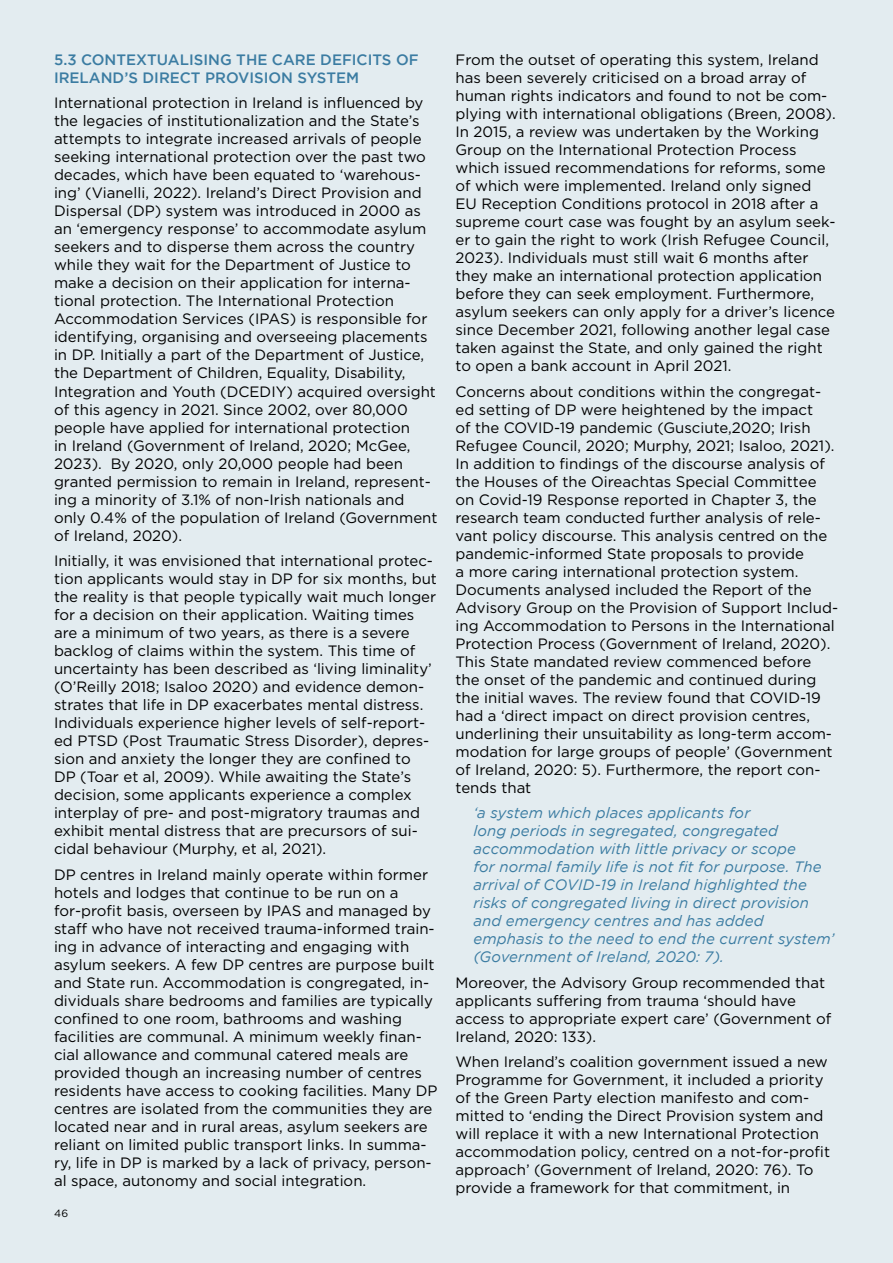
<style>
.page{position:relative;width:893px;height:1263px;background:#e3ecf0}
.page>*{position:absolute;margin:0;border:0;box-sizing:border-box;transform-origin:0 0}
.t1{font:15px/18px "Gotham";color:#000}
.t2{font:italic 15px/18px "Gotham";letter-spacing:.005em;color:#3b7ca2}
.t3{font:500 15px/18px "Gotham";color:#3b7ca2}
.t4{font:10.5px "Gotham";color:#000}
</style>
<div class="page">
<p class="t3" style="left:54px;top:50px;width:366px">5.3 CONTEXTUALISING THE CARE DEFICITS OF<br>IRELAND’S DIRECT PROVISION SYSTEM</p>
<p class="t1" style="left:54px;top:94px;width:385px">International protection in Ireland is influenced by the legacies of institutionalization and the State’s attempts to integrate increased arrivals of people seeking international protection over the past two decades, which have been equated to ‘warehous&shy;ing’ (Vianelli, 2022). Ireland’s Direct Provision and Dispersal (DP) system was introduced in 2000 as an ‘emergency response’ to accommodate asylum seekers and to disperse them across the country while they wait for the Department of Justice to make a decision on their application for interna&shy;tional protection. The International Protection Accommodation Services (IPAS) is responsible for identifying, organising and overseeing placements in DP. Initially a part of the Department of Justice, the Department of Children, Equality, Disability, Integration and Youth (DCEDIY) acquired oversight of this agency in 2021. Since 2002, over 80,000 people have applied for international protection<br>in Ireland (Government of Ireland, 2020; McGee, 2023). By 2020, only 20,000 people had been granted permission to remain in Ireland, represent&shy;ing a minority of 3.1% of non-Irish nationals and only 0.4% of the population of Ireland (Government of Ireland, 2020).</p>
<p class="t1" style="left:54px;top:551px;width:384px">Initially, it was envisioned that international protec&shy;tion applicants would stay in DP for six months, but the reality is that people typically wait much longer for a decision on their application. Waiting times are a minimum of two years, as there is a severe backlog of claims within the system. This time of uncertainty has been described as ‘living liminality’ (O’Reilly 2018; Isaloo 2020) and evidence demon&shy;strates that life in DP exacerbates mental distress.<br>Individuals experience higher levels of self-report&shy;ed PTSD (Post Traumatic Stress Disorder), depres&shy;sion and anxiety the longer they are confined to<br>DP (Toar et al, 2009). While awaiting the State’s decision, some applicants experience a complex interplay of pre- and post-migratory traumas and exhibit mental distress that are precursors of sui&shy;cidal behaviour (Murphy, et al, 2021).</p>
<p class="t1" style="left:54px;top:865px;width:385px">DP centres in Ireland mainly operate within former hotels and lodges that continue to be run on a for-profit basis, overseen by IPAS and managed by staff who have not received trauma-informed train&shy;ing in advance of interacting and engaging with asylum seekers. A few DP centres are purpose built and State run. Accommodation is congregated, in&shy;dividuals share bedrooms and families are typically confined to one room, bathrooms and washing facilities are communal. A minimum weekly finan&shy;cial allowance and communal catered meals are provided though an increasing number of centres residents have access to cooking facilities. Many DP centres are isolated from the communities they are located near and in rural areas, asylum seekers are reliant on limited public transport links. In summa&shy;ry, life in DP is marked by a lack of privacy, person&shy;al space, autonomy and social integration.</p>
<p class="t4" style="left:54px;top:1206px;width:16px">46</p>
<p class="t1" style="left:455px;top:50px;width:382px">From the outset of operating this system, Ireland has been severely criticised on a broad array of human rights indicators and found to not be com&shy;plying with international obligations (Breen, 2008).<br>In 2015, a review was undertaken by the Working Group on the International Protection Process which issued recommendations for reforms, some of which were implemented. Ireland only signed EU Reception Conditions protocol in 2018 after a supreme court case was fought by an asylum seek&shy;er to gain the right to work (Irish Refugee Council, 2023). Individuals must still wait 6 months after they make an international protection application before they can seek employment. Furthermore, asylum seekers can only apply for a driver’s licence since December 2021, following another legal case taken against the State, and only gained the right to open a bank account in April 2021.</p>
<p class="t1" style="left:455px;top:382px;width:384px">Concerns about conditions within the congregat&shy;ed setting of DP were heightened by the impact<br>of the COVID-19 pandemic (Gusciute,2020; Irish Refugee Council, 2020; Murphy, 2021; Isaloo, 2021).<br>In addition to findings of the discourse analysis of the Houses of the Oireachtas Special Committee on Covid-19 Response reported in Chapter 3, the research team conducted further analysis of rele&shy;vant policy discourse. This analysis centred on the pandemic-informed State proposals to provide<br>a more caring international protection system.<br>Documents analysed included the Report of the Advisory Group on the Provision of Support Includ&shy;ing Accommodation to Persons in the International Protection Process (Government of Ireland, 2020).<br>This State mandated review commenced before the onset of the pandemic and continued during the initial waves. The review found that COVID-19 had a ‘direct impact on direct provision centres, underlining their unsuitability as long-term accom&shy;modation for large groups of people’ (Government of Ireland, 2020: 5). Furthermore, the report con&shy;tends that</p>
<p class="t2" style="left:473px;top:804px;width:362px">‘a system which places applicants for<br>long periods in segregated, congregated accommodation with little privacy or scope<br>for normal family life is not fit for purpose. The arrival of COVID-19 in Ireland highlighted the risks of congregated living in direct provision and emergency centres and has added emphasis to the need to end the current system’ (Government of Ireland, 2020: 7).</p>
<p class="t1" style="left:455px;top:973px;width:377px">Moreover, the Advisory Group recommended that applicants suffering from trauma ‘should have access to appropriate expert care’ (Government of Ireland, 2020: 133).</p>
<p class="t1" style="left:455px;top:1052px;width:376px">When Ireland’s coalition government issued a new Programme for Government, it included a priority of the Green Party election manifesto and com&shy;mitted to ‘ending the Direct Provision system and will replace it with a new International Protection accommodation policy, centred on a not-for-profit approach’ (Government of Ireland, 2020: 76). To provide a framework for that commitment, in</p>
</div>
